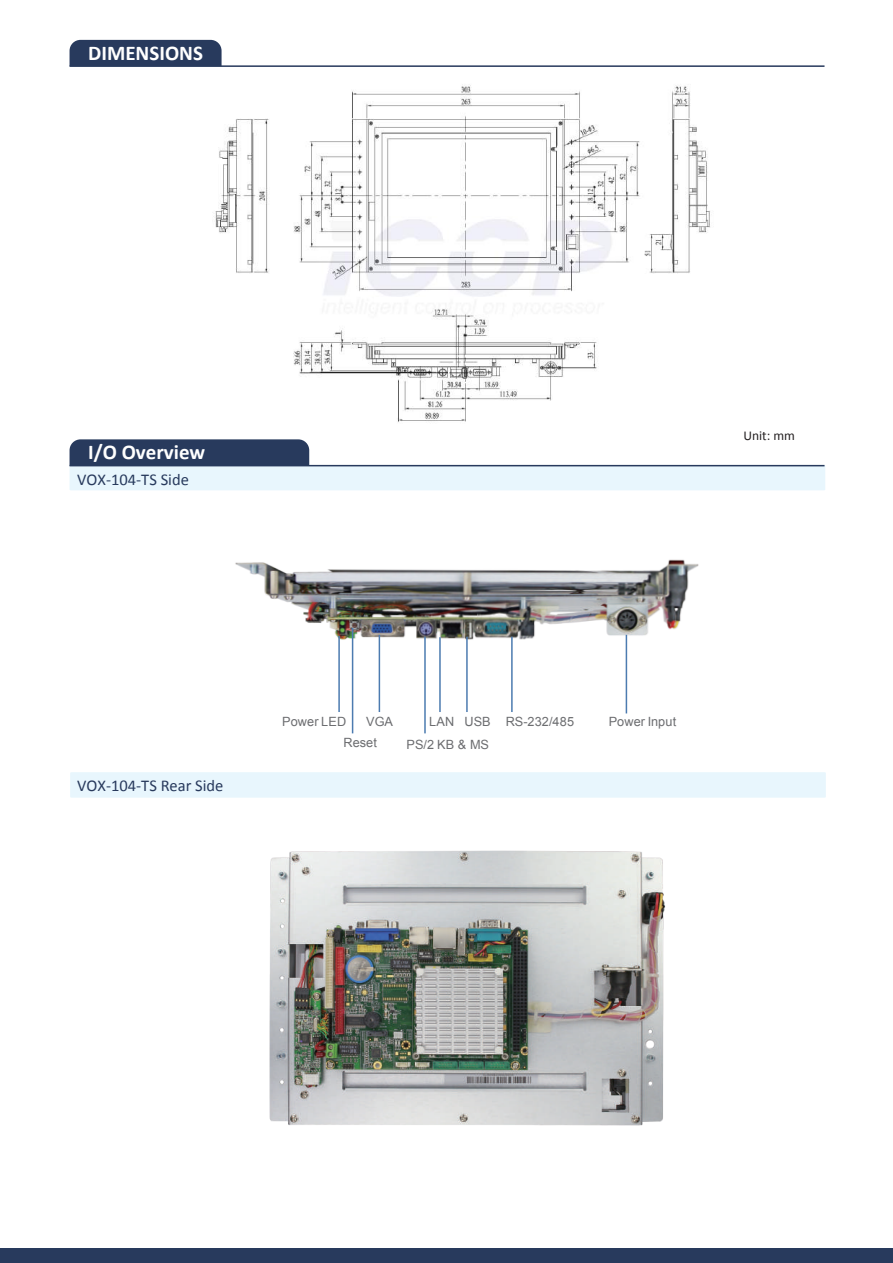
<style>
.page{position:relative;width:893px;height:1263px;background:#fff}
.page>*{position:absolute;margin:0;border:0;box-sizing:border-box;transform-origin:0 0}
.t1{font:700 21px "Calibri";color:#fff}
.t2{font:16.5px "Calibri";color:#283a5d}
.t3{font:13.5px "Calibri";color:#231f20}
.t4{font:12.75px/21px "Arial";letter-spacing:.01em;color:#6c6d70}
</style>
<div class="page">
<div style="left:70px;top:772px;width:756px;height:26px;background:#e8f6fd"></div>
<img style="left:235px;top:559px;width:464px;height:121px">
<div style="left:70px;top:40px;width:152px;height:25px;background:#283a5d"></div>
<hr style="left:70px;top:65px;width:754px;height:2px;background:#283a5d">
<svg style="left:70px;top:439px;width:755px;height:51px"></svg>
<div style="left:0;top:1248px;width:893px;height:15px;background:#283a5d"></div>
<hr style="left:626px;top:635px;width:1px;height:78px;background:#4c7bb0">
<hr style="left:511px;top:637px;width:2px;height:75px;background:#4c7bb0">
<hr style="left:379px;top:635px;width:1px;height:77px;background:#4c7bb0">
<hr style="left:439px;top:637px;width:2px;height:75px;background:#4c7bb0">
<hr style="left:338px;top:636px;width:2px;height:76px;background:#4c7bb0">
<hr style="left:352px;top:628px;width:1px;height:105px;background:#4c7bb0">
<hr style="left:466px;top:637px;width:2px;height:75px;background:#4c7bb0">
<hr style="left:424px;top:637px;width:2px;height:96px;background:#4c7bb0">
<img style="left:213px;top:84px;width:497px;height:338px">
<img style="left:147px;top:772px;width:660px;height:354px">
<h1 class="t1" style="left:88px;top:40px;width:116px">DIMENSIONS</h1>
<h1 class="t1" style="left:88px;top:439px;width:119px">I/O Overview</h1>
<p class="t2" style="left:77px;top:469px;width:113px">VOX-104-TS Side</p>
<p class="t3" style="left:743px;top:427px;width:53px">Unit: mm</p>
<p class="t2" style="left:77px;top:775px;width:148px">VOX-104-TS Rear Side</p>
<p class="t4" style="left:366px;top:712px;width:28px">VGA</p>
<p class="t4" style="left:343px;top:712px;width:35px;text-indent:-61px">Power LED<br>Reset</p>
<p class="t4" style="left:429px;top:712px;width:146px">LAN USB RS-232/485</p>
<p class="t4" style="left:609px;top:712px;width:69px">Power Input</p>
<p class="t4" style="left:407px;top:734px;width:84px">PS/2 KB &amp; MS</p>
</div>
